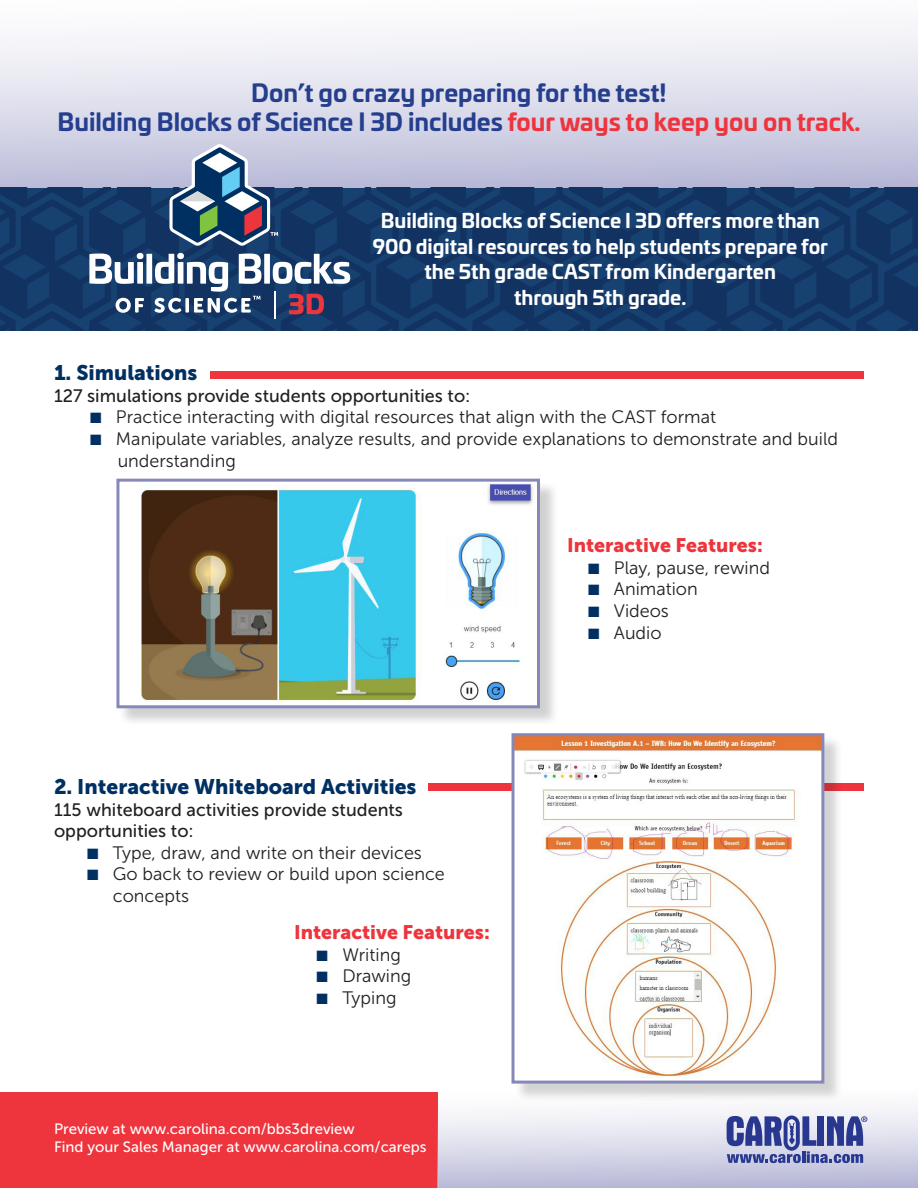
<style>
.page{position:relative;width:918px;height:1188px;background:#fff}
.page>*{position:absolute;margin:0;border:0;box-sizing:border-box;transform-origin:0 0}
.t1{font:700 24px/28.8px "Univia Pro";color:#253f8e;text-align:center}
.t2{font:21px "Museo Sans 900";color:#003062}
.t3{font:700 19.5px/25.5px "Univia Pro";color:#fff;text-align:center}
.t4{font:19.5px "Museo Sans 900";color:#ee343d}
.t5{font:18px/21.6px "Museo Sans 300";color:#231f20}
.t6{font:18px/21.6px "Museo Sans 500";color:#231f20}
.t7{font:15px "Museo Sans 500";color:#fff}
.s1{color:#ee343d}
.s2{color:#003062}
</style>
<div class="page">
<div style="left:0;top:1093px;width:437px;height:95px;background:#ee343d"></div>
<div style="left:437px;top:1091px;width:481px;height:97px;background:linear-gradient(to bottom,#fff,#babbd8)"></div>
<svg style="left:727px;top:1116px;width:140px;height:47px;background:#7982b9"></svg>
<svg style="left:0;top:30px;width:918px;height:114px"></svg>
<svg style="left:0;top:144px;width:918px;height:186px;background:#445f87"></svg>
<div style="left:210px;top:371px;width:654px;height:8px;background:#ee343d"></div>
<div style="left:428px;top:784px;width:436px;height:7px;background:#ee343d"></div>
<div style="left:119px;top:481px;width:440px;height:246px;background:#231f20;opacity:.21"></div>
<img style="left:120px;top:483px;width:416px;height:221px">
<div style="left:116px;top:479px;width:424px;height:229px;border:3px solid #8688ba"></div>
<div style="left:514px;top:735px;width:329px;height:367px;background:#231f20;opacity:.2"></div>
<img style="left:516px;top:737px;width:304px;height:343px">
<div style="left:512px;top:733px;width:312px;height:351px;border:3px solid #8688ba"></div>
<p class="t1" style="left:58px;top:77px;width:804px">Don’t go crazy preparing for the test!<br>Building Blocks of Science I 3D includes <span class="s1">four ways to keep you on track.</span></p>
<p class="t3" style="left:373px;top:207px;width:457px">Building Blocks of Science I 3D offers more than 900 digital resources to help students prepare for the 5th grade CAST from Kindergarten<br>through 5th grade.</p>
<p class="t2" style="left:54px;top:361px;width:145px">1. Simulations</p>
<p class="t6" style="left:54px;top:385px;width:418px">127 simulations provide students opportunities to:</p>
<p class="t5" style="left:90px;top:407px;width:628px"><span class="s2">■</span> Practice interacting with digital resources that align with the CAST format</p>
<p class="t5" style="left:118px;top:428px;width:722px;text-indent:-28px"><span class="s2">■</span> Manipulate variables, analyze results, and provide explanations to demonstrate and build understanding</p>
<p class="t2" style="left:54px;top:775px;width:364px">2. Interactive Whiteboard Activities</p>
<p class="t6" style="left:54px;top:799px;width:351px">115 whiteboard activities provide students opportunities to:</p>
<p class="t5" style="left:87px;top:842px;width:336px"><span class="s2">■</span> Type, draw, and write on their devices</p>
<p class="t5" style="left:113px;top:863px;width:334px;text-indent:-26px"><span class="s2">■</span> Go back to review or build upon science concepts</p>
<p class="t4" style="left:294px;top:921px;width:197px">Interactive Features:</p>
<p class="t5" style="left:316px;top:944px;width:86px"><span class="s2">■</span> Writing</p>
<p class="t5" style="left:316px;top:965px;width:96px"><span class="s2">■</span> Drawing</p>
<p class="t5" style="left:316px;top:987px;width:82px"><span class="s2">■</span> Typing</p>
<p class="t7" style="left:54px;top:1120px;width:302px">Preview at www.carolina.com/bbs3dreview</p>
<p class="t7" style="left:54px;top:1138px;width:374px">Find your Sales Manager at www.carolina.com/careps</p>
<p class="t4" style="left:567px;top:534px;width:197px">Interactive Features:</p>
<p class="t5" style="left:588px;top:557px;width:184px"><span class="s2">■</span> Play, pause, rewind</p>
<p class="t5" style="left:588px;top:579px;width:111px"><span class="s2">■</span> Animation</p>
<p class="t5" style="left:588px;top:600px;width:82px"><span class="s2">■</span> Videos</p>
<p class="t5" style="left:588px;top:622px;width:75px"><span class="s2">■</span> Audio</p>
</div>
